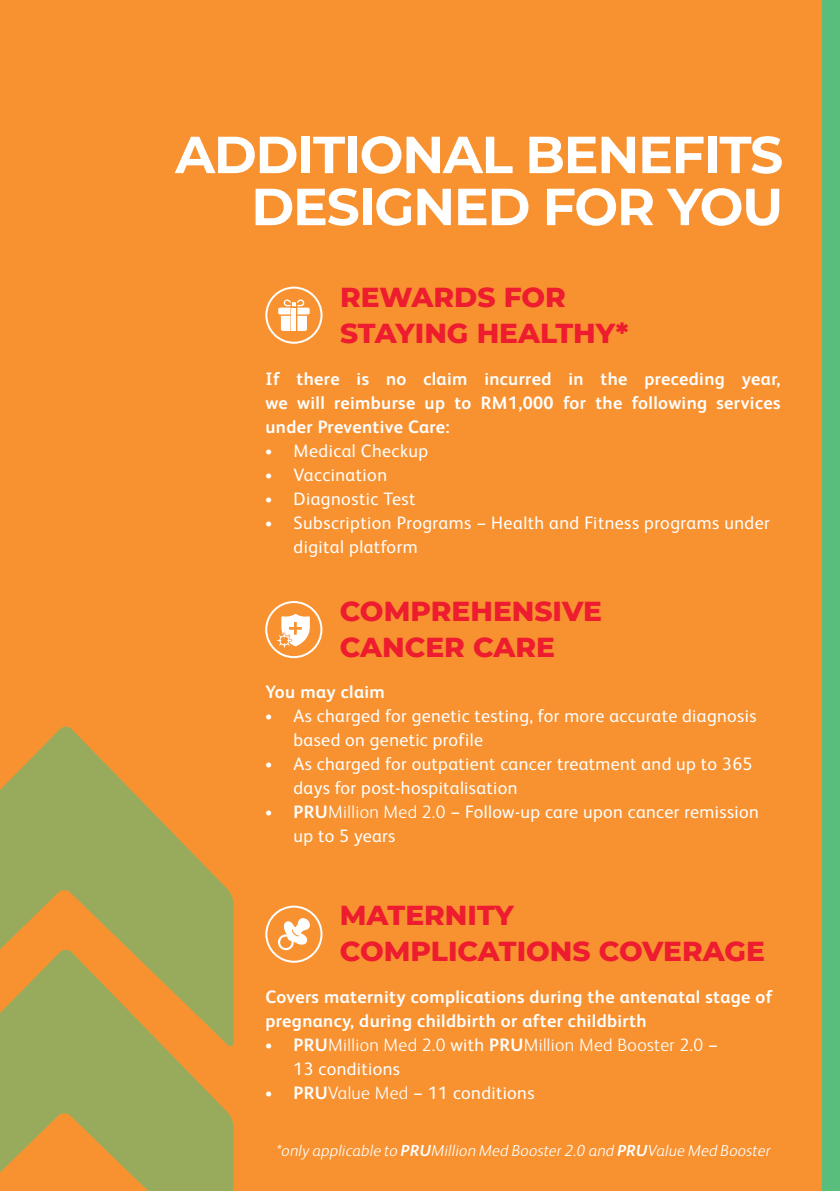
<style>
.page{position:relative;width:840px;height:1191px;background:#fff}
.page>*{position:absolute;margin:0;border:0;box-sizing:border-box;transform-origin:0 0}
.t1{font:700 52px/52px "Montserrat";letter-spacing:-.025em;color:#fff;text-align:right}
.t2{font:800 28px/36px "Montserrat";color:#ed1c2e}
.t3{font:18px/24px "FS Albert Pro";letter-spacing:.02em;color:#fff}
.t4{font:700 18px/24px "FS Albert Pro";letter-spacing:.02em;color:#fff;text-align:justify}
.t5{font:300 18px/24px "FS Albert Pro";letter-spacing:.02em;color:#fff}
.t6{font:italic 300 16px "FS Albert Pro";letter-spacing:.01em;color:#fff}
.s1{font-family:"Agenda"}
.s2{font-weight:700}
.s3{font-weight:300}
.s4{font-family:"Agenda";font-weight:400}
.s5{font-weight:400}
</style>
<div class="page">
<div style="left:0;top:0;width:839px;height:1191px;background:#f89231"></div>
<svg style="left:0;top:726px;width:233px;height:223px;fill:#98ab5d"></svg>
<svg style="left:0;top:949px;width:233px;height:242px;fill:#98ab5d"></svg>
<div style="left:265px;top:287px;width:57px;height:57px;border:2px solid #fff;border-radius:50%"></div>
<svg style="left:278px;top:299px;width:31px;height:32px"></svg>
<div style="left:821px;top:0;width:18px;height:1191px;background:#59bd7b"></div>
<div style="left:265px;top:905px;width:57px;height:57px;border:2px solid #fff;border-radius:50%"></div>
<svg style="left:277px;top:918px;width:33px;height:32px"></svg>
<div style="left:265px;top:601px;width:57px;height:57px;border:2px solid #fff;border-radius:50%"></div>
<svg style="left:277px;top:614px;width:33px;height:33px"></svg>
<h1 class="t1" style="left:175px;top:126px;width:609px">ADDITIONAL BENEFITS<br>DESIGNED FOR YOU</h1>
<h2 class="t2" style="left:340px;top:277px;width:290px">REWARDS FOR<br>STAYING HEALTHY*</h2>
<p class="t4" style="left:265px;top:366px;width:516px">If there is no claim incurred in the preceding year, we will reimburse up to RM1,000 for the following services under Preventive Care:</p>
<p class="t3" style="left:265px;top:437px;width:164px"><span class="s1">•</span> Medical Checkup</p>
<p class="t3" style="left:265px;top:461px;width:123px"><span class="s1">•</span> Vaccination</p>
<p class="t3" style="left:265px;top:485px;width:151px"><span class="s1">•</span> Diagnostic Test</p>
<p class="t3" style="left:293px;top:509px;width:477px;text-indent:-28px"><span class="s1">•</span> Subscription Programs − Health and Fitness programs under digital platform</p>
<h2 class="t2" style="left:339px;top:591px;width:263px">COMPREHENSIVE<br>CANCER CARE</h2>
<p class="t4" style="left:265px;top:679px;width:121px">You may claim</p>
<p class="t3" style="left:293px;top:703px;width:464px;text-indent:-28px"><span class="s1">•</span> As charged for genetic testing, for more accurate diagnosis based on genetic profile</p>
<p class="t3" style="left:293px;top:751px;width:460px;text-indent:-28px"><span class="s1">•</span> As charged for outpatient cancer treatment and up to 365 days for post-hospitalisation</p>
<p class="t3" style="left:293px;top:799px;width:466px;text-indent:-28px"><span class="s1">•</span> <span class="s2">PRU</span><span class="s3">Million Med 2.0</span> − Follow-up care upon cancer remission up to 5 years</p>
<h2 class="t2" style="left:339px;top:895px;width:426px">MATERNITY<br>COMPLICATIONS COVERAGE</h2>
<p class="t4" style="left:265px;top:984px;width:508px">Covers maternity complications during the antenatal stage of pregnancy, during childbirth or after childbirth</p>
<p class="t5" style="left:293px;top:1031px;width:426px;text-indent:-28px"><span class="s4">•</span> <span class="s2">PRU</span>Million Med 2.0 <span class="s5">with</span> <span class="s2">PRU</span>Million Med Booster 2.0 <span class="s5">−<br>13 conditions</span></p>
<p class="t3" style="left:265px;top:1079px;width:270px"><span class="s1">•</span> <span class="s2">PRU</span><span class="s3">Value Med</span> − 11 conditions</p>
<p class="t6" style="left:276px;top:1139px;width:495px">*only applicable to <span class="s2">PRU</span>Million Med Booster 2.0 and <span class="s2">PRU</span>Value Med Booster</p>
</div>
